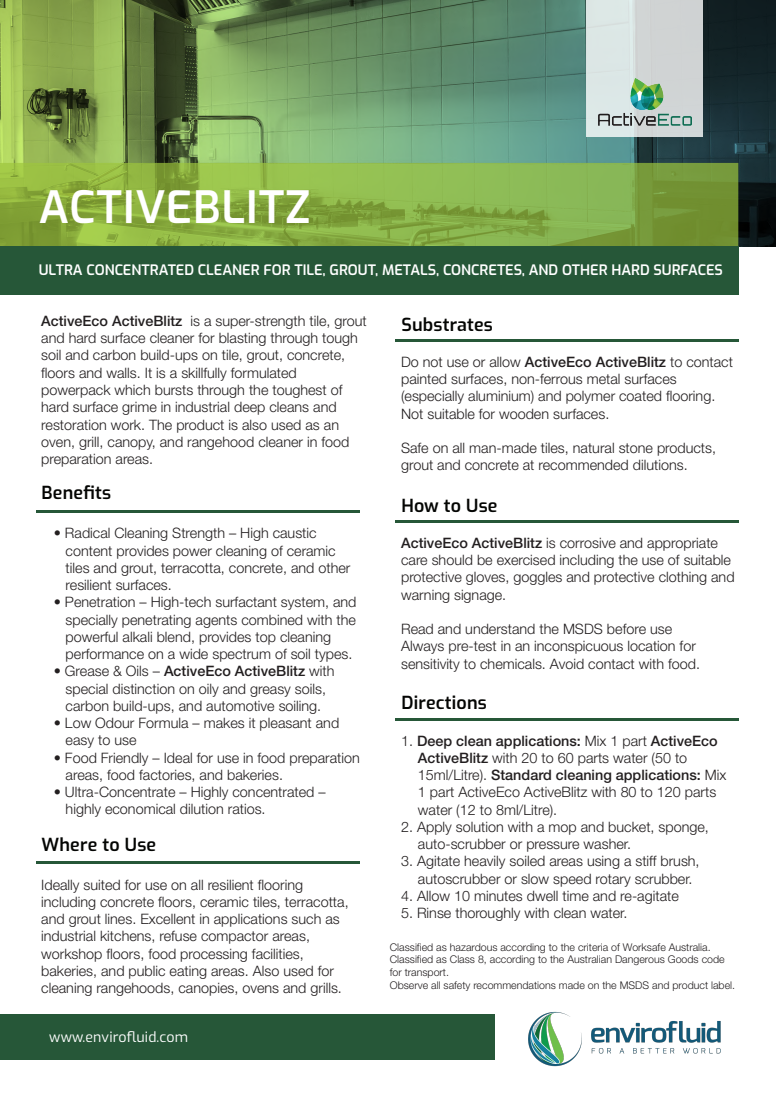
<style>
.page{position:relative;width:776px;height:1098px;background:#fff}
.page>*{position:absolute;margin:0;border:0;box-sizing:border-box;transform-origin:0 0}
.t1{font:600 44.44px "Exo";letter-spacing:.02em;color:#fff}
.t2{font:600 17.94px "Exo";letter-spacing:.01em;color:#040503}
.t3{font:300 14.38px/17.2px "Helvetica Neue LT Std";color:#231f20}
.t4{font:600 14.38px "Exo";color:#fff}
.t5{font:14.12px "Exo";letter-spacing:.01em;color:#fff}
.t6{font:300 10.62px/12.8px "Helvetica Neue LT Std";color:#231f20}
.s1{font-weight:500}
</style>
<div class="page">
<img style="left:0;top:0;width:776px;height:246px">
<hr style="left:37px;top:510px;width:323px;height:2px;background:#265738">
<hr style="left:37px;top:861px;width:323px;height:2px;background:#265738">
<svg style="left:0;top:163px;width:738px;height:83px;background:#87ae44"></svg>
<div style="left:0;top:246px;width:738px;height:49px;background:#265738"></div>
<div style="left:0;top:1014px;width:494px;height:45px;background:#265738"></div>
<img style="left:528px;top:1011px;width:193px;height:56px">
<div style="left:586px;top:0;width:117px;height:137px;background:linear-gradient(to right,#deeae9,#cccdce)"></div>
<img style="left:596px;top:77px;width:98px;height:50px">
<hr style="left:395px;top:339px;width:343px;height:2px;background:#265738">
<hr style="left:395px;top:520px;width:343px;height:2px;background:#265738">
<hr style="left:395px;top:718px;width:343px;height:2px;background:#265738">
<h1 class="t1" style="left:39px;top:174px;width:273px">ACTIVEBLITZ</h1>
<p class="t4" style="left:39px;top:259px;width:685px">ULTRA CONCENTRATED CLEANER FOR TILE, GROUT, METALS, CONCRETES, AND OTHER HARD SURFACES</p>
<p class="t3" style="left:41px;top:312px;width:327px"><span class="s1">ActiveEco ActiveBlitz</span> is a super-strength tile, grout and hard surface cleaner for blasting through tough soil and carbon build-ups on tile, grout, concrete, floors and walls. It is a skillfully formulated powerpack which bursts through the toughest of hard surface grime in industrial deep cleans and restoration work. The product is also used as an oven, grill, canopy, and rangehood cleaner in food preparation areas.</p>
<p class="t2" style="left:401px;top:310px;width:93px">Substrates</p>
<p class="t3" style="left:401px;top:353px;width:333px">Do not use or allow <span class="s1">ActiveEco ActiveBlitz</span> to contact painted surfaces, non-ferrous metal surfaces (especially aluminium) and polymer coated flooring.<br>Not suitable for wooden surfaces.</p>
<p class="t3" style="left:401px;top:439px;width:316px">Safe on all man-made tiles, natural stone products, grout and concrete at recommended dilutions.</p>
<p class="t2" style="left:401px;top:491px;width:98px">How to Use</p>
<p class="t3" style="left:401px;top:534px;width:335px"><span class="s1">ActiveEco ActiveBlitz</span> is corrosive and appropriate care should be exercised including the use of suitable protective gloves, goggles and protective clothing and warning signage.</p>
<p class="t3" style="left:401px;top:620px;width:301px">Read and understand the MSDS before use<br>Always pre-test in an inconspicuous location for sensitivity to chemicals. Avoid contact with food.</p>
<p class="t2" style="left:401px;top:689px;width:87px">Directions</p>
<p class="t3" style="left:418px;top:731px;width:310px;text-indent:-17px">1. <span class="s1">Deep clean applications:</span> Mix 1 part <span class="s1">ActiveEco ActiveBlitz</span> with 20 to 60 parts water (50 to 15ml/Litre). <span class="s1">Standard cleaning applications:</span> Mix 1 part ActiveEco ActiveBlitz with 80 to 120 parts water (12 to 8ml/Litre).</p>
<p class="t3" style="left:418px;top:818px;width:292px;text-indent:-17px">2. Apply solution with a mop and bucket, sponge, auto-scrubber or pressure washer.</p>
<p class="t3" style="left:418px;top:852px;width:283px;text-indent:-17px">3. Agitate heavily soiled areas using a stiff brush, autoscrubber or slow speed rotary scrubber.</p>
<p class="t3" style="left:401px;top:887px;width:279px">4. Allow 10 minutes dwell time and re-agitate</p>
<p class="t3" style="left:401px;top:904px;width:228px">5. Rinse thoroughly with clean water.</p>
<p class="t6" style="left:390px;top:940px;width:347px">Classified as hazardous according to the criteria of Worksafe Australia.<br>Classified as Class 8, according to the Australian Dangerous Goods code for transport.<br>Observe all safety recommendations made on the MSDS and product label.</p>
<p class="t2" style="left:42px;top:479px;width:71px">Benefits</p>
<p class="t3" style="left:66px;top:524px;width:286px;text-indent:-12px">• Radical Cleaning Strength – High caustic content provides power cleaning of ceramic tiles and grout, terracotta, concrete, and other resilient surfaces.</p>
<p class="t3" style="left:66px;top:593px;width:292px;text-indent:-12px">• Penetration – High-tech surfactant system, and specially penetrating agents combined with the powerful alkali blend, provides top cleaning performance on a wide spectrum of soil types.</p>
<p class="t3" style="left:54px;top:662px;width:282px;text-align:center">• Grease &amp; Oils – <span class="s1">ActiveEco ActiveBlitz</span> with special distinction on oily and greasy soils, carbon build-ups, and automotive soiling.</p>
<p class="t3" style="left:66px;top:714px;width:275px;text-indent:-12px">• Low Odour Formula – makes it pleasant and easy to use</p>
<p class="t3" style="left:66px;top:748px;width:296px;text-indent:-12px">• Food Friendly – Ideal for use in food preparation areas, food factories, and bakeries.</p>
<p class="t3" style="left:66px;top:783px;width:262px;text-indent:-12px">• Ultra-Concentrate – Highly concentrated – highly economical dilution ratios.</p>
<p class="t2" style="left:42px;top:830px;width:116px">Where to Use</p>
<p class="t3" style="left:41px;top:875px;width:309px">Ideally suited for use on all resilient flooring including concrete floors, ceramic tiles, terracotta, and grout lines. Excellent in applications such as industrial kitchens, refuse compactor areas, workshop floors, food processing facilities, bakeries, and public eating areas. Also used for cleaning rangehoods, canopies, ovens and grills.</p>
<p class="t5" style="left:49px;top:1026px;width:140px">www.envirofluid.com</p>
</div>
